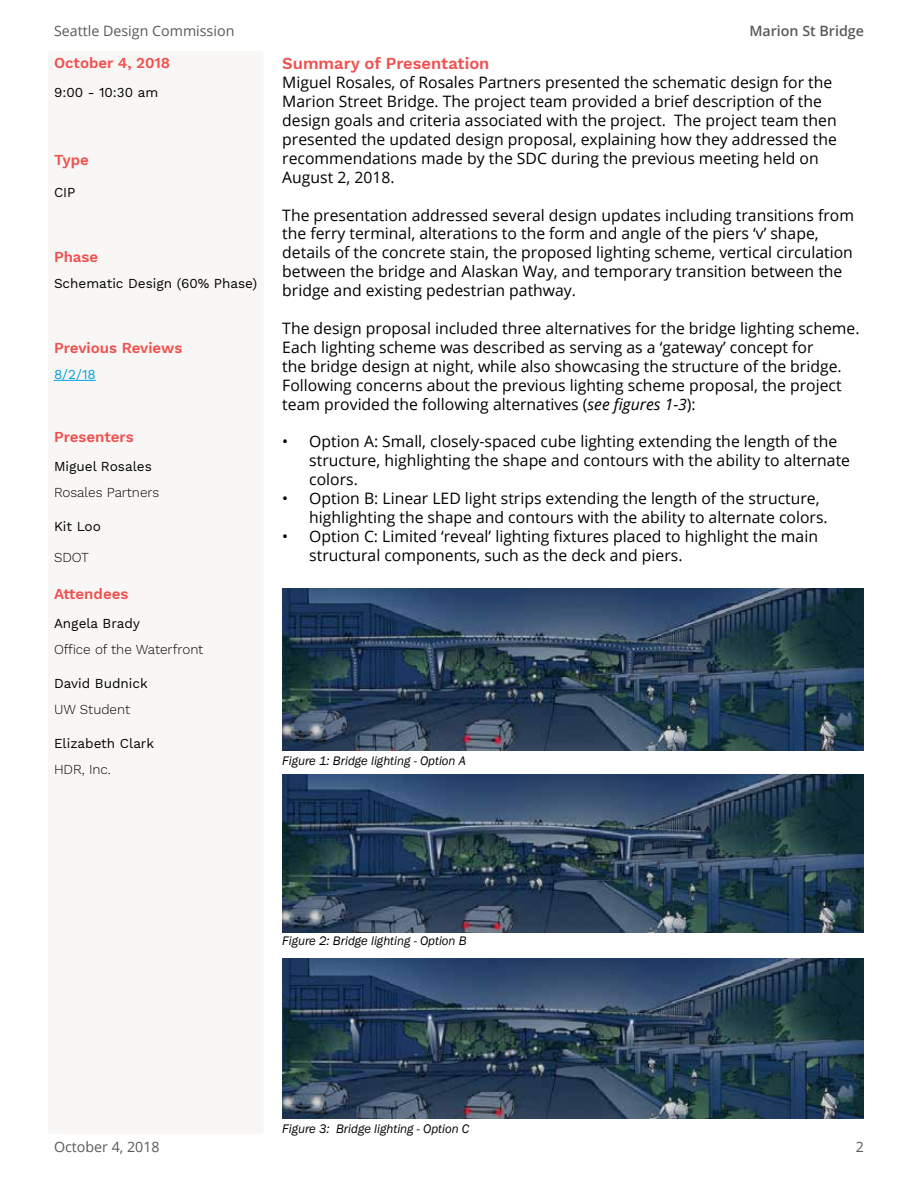
<style>
.page{position:relative;width:918px;height:1188px;background:#fff}
.page>*{position:absolute;margin:0;border:0;box-sizing:border-box;transform-origin:0 0}
.t1{font:600 16.5px "Work Sans";color:#ef5150}
.t2{font:15.75px/18.9px "Open Sans";color:#000}
.t3{font:600 15px "Work Sans";color:#ef5150}
.t4{font:14.25px "Open Sans";color:#58595b}
.t5{font:600 14.25px "Open Sans";color:#58595b}
.t6{font:13.5px "Work Sans";color:#000}
.t7{font:300 13.5px "Work Sans";color:#000}
.t8{font:13.5px "Work Sans";color:#00a0dc}
.t9{font:italic 12.75px "Franklin Gothic";color:#000}
.s1{font-style:italic}
</style>
<div class="page">
<div style="left:48px;top:51px;width:216px;height:1083px;background:#f9f7f5;border-radius:3px"></div>
<hr style="left:54px;top:380px;width:42px;height:1px;background:#00a0dc">
<img style="left:282px;top:588px;width:582px;height:162px">
<img style="left:282px;top:775px;width:582px;height:158px">
<img style="left:282px;top:958px;width:582px;height:160px">
<p class="t4" style="left:54px;top:21px;width:182px">Seattle Design Commission</p>
<p class="t5" style="left:749px;top:21px;width:116px">Marion St Bridge</p>
<p class="t3" style="left:54px;top:54px;width:118px">October 4, 2018</p>
<p class="t6" style="left:54px;top:85px;width:106px">9:00 - 10:30 am</p>
<p class="t3" style="left:54px;top:151px;width:37px">Type</p>
<p class="t6" style="left:54px;top:185px;width:23px">CIP</p>
<p class="t3" style="left:54px;top:248px;width:46px">Phase</p>
<p class="t6" style="left:54px;top:275px;width:205px">Schematic Design (60% Phase)</p>
<p class="t3" style="left:54px;top:339px;width:130px">Previous Reviews</p>
<p class="t8" style="left:54px;top:367px;width:43px">8/2/18</p>
<p class="t3" style="left:54px;top:428px;width:81px">Presenters</p>
<p class="t6" style="left:54px;top:459px;width:99px">Miguel Rosales</p>
<p class="t7" style="left:54px;top:485px;width:107px">Rosales Partners</p>
<p class="t6" style="left:54px;top:519px;width:48px">Kit Loo</p>
<p class="t7" style="left:54px;top:549px;width:37px">SDOT</p>
<p class="t3" style="left:54px;top:585px;width:76px">Attendees</p>
<p class="t6" style="left:54px;top:616px;width:88px">Angela Brady</p>
<p class="t7" style="left:54px;top:642px;width:151px">Office of the Waterfront</p>
<p class="t6" style="left:54px;top:676px;width:95px">David Budnick</p>
<p class="t7" style="left:54px;top:702px;width:78px">UW Student</p>
<p class="t6" style="left:54px;top:736px;width:102px">Elizabeth Clark</p>
<p class="t7" style="left:54px;top:762px;width:58px">HDR, Inc.</p>
<p class="t1" style="left:282px;top:54px;width:209px">Summary of Presentation</p>
<p class="t2" style="left:282px;top:73px;width:556px">Miguel Rosales, of Rosales Partners presented the schematic design for the Marion Street Bridge. The project team provided a brief description of the design goals and criteria associated with the project. The project team then presented the updated design proposal, explaining how they addressed the recommendations made by the SDC during the previous meeting held on August 2, 2018.</p>
<p class="t2" style="left:282px;top:205px;width:573px">The presentation addressed several design updates including transitions from the ferry terminal, alterations to the form and angle of the piers ‘v’ shape, details of the concrete stain, the proposed lighting scheme, vertical circulation between the bridge and Alaskan Way, and temporary transition between the bridge and existing pedestrian pathway.</p>
<p class="t2" style="left:282px;top:318px;width:579px">The design proposal included three alternatives for the bridge lighting scheme.<br>Each lighting scheme was described as serving as a ‘gateway’ concept for<br>the bridge design at night, while also showcasing the structure of the bridge.<br>Following concerns about the previous lighting scheme proposal, the project team provided the following alternatives (<span class="s1">see figures 1-3</span>):</p>
<p class="t2" style="left:309px;top:432px;width:542px;text-indent:-27px">• Option A: Small, closely-spaced cube lighting extending the length of the structure, highlighting the shape and contours with the ability to alternate colors.</p>
<p class="t2" style="left:309px;top:488px;width:520px;text-indent:-27px">• Option B: Linear LED light strips extending the length of the structure, highlighting the shape and contours with the ability to alternate colors.</p>
<p class="t2" style="left:309px;top:526px;width:510px;text-indent:-27px">• Option C: Limited ‘reveal’ lighting fixtures placed to highlight the main structural components, such as the deck and piers.</p>
<p class="t9" style="left:282px;top:753px;width:185px">Figure 1: Bridge lighting - Option A</p>
<p class="t9" style="left:282px;top:933px;width:186px">Figure 2: Bridge lighting - Option B</p>
<p class="t4" style="left:54px;top:1137px;width:107px">October 4, 2018</p>
<p class="t9" style="left:282px;top:1121px;width:188px">Figure 3: Bridge lighting - Option C</p>
<p class="t4" style="left:856px;top:1137px;width:10px">2</p>
</div>
